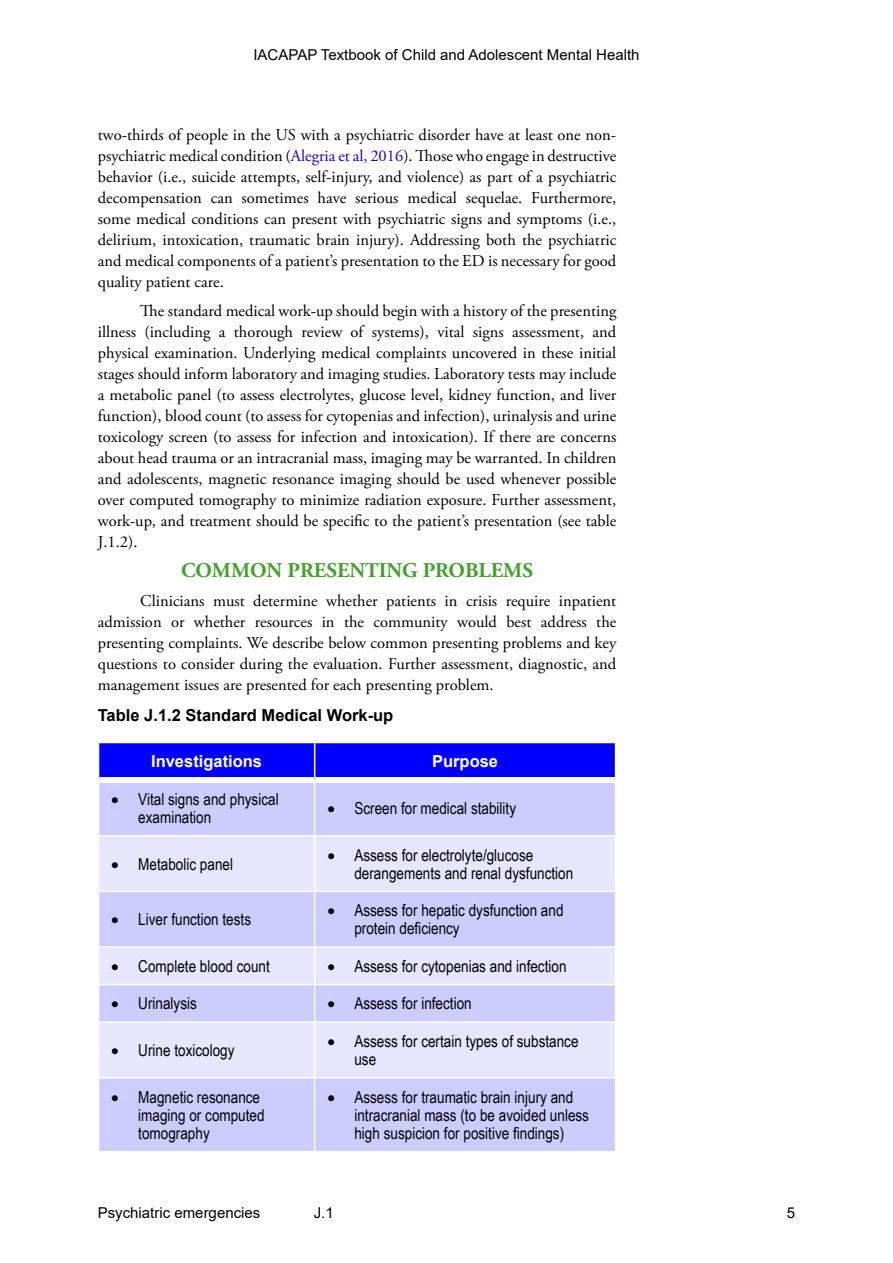
<style>
.page{position:relative;width:893px;height:1263px;background:#fff}
.page>*{position:absolute;margin:0;border:0;box-sizing:border-box;transform-origin:0 0}
.Heading_1{font:700 21px "Adobe Garamond Pro";color:#44a12b}
.Book_style_1{font:16.5px/21px "Adobe Garamond Pro";color:#000;text-align:justify}
.t1{font:16.5px/18.1px "Arial Narrow";color:#000}
.t2{font:700 16.5px "Arial";color:#000}
.t3{font:700 16.5px "Arial";color:#fff}
.t4{font:15px "Arial";color:#000}
.s1{color:#1700cb}
</style>
<div class="page">
<div style="left:99px;top:743px;width:516px;height:34px;background:#00f"></div>
<div style="left:99px;top:783px;width:516px;height:368px;background:#ccf"></div>
<svg style="left:99px;top:836px;width:516px;height:241px;background:#dcdcff"></svg>
<hr style="left:314px;top:783px;width:1px;height:52px;background:#fff">
<hr style="left:98px;top:835px;width:217px;height:1px;background:#fff">
<hr style="left:315px;top:835px;width:301px;height:1px;background:#fff">
<hr style="left:314px;top:836px;width:1px;height:55px;background:#fff">
<hr style="left:98px;top:891px;width:217px;height:1px;background:#fff">
<hr style="left:315px;top:891px;width:301px;height:1px;background:#fff">
<hr style="left:314px;top:892px;width:1px;height:54px;background:#fff">
<hr style="left:98px;top:946px;width:217px;height:2px;background:#fff">
<hr style="left:315px;top:946px;width:301px;height:2px;background:#fff">
<hr style="left:314px;top:948px;width:1px;height:36px;background:#fff">
<hr style="left:98px;top:984px;width:217px;height:1px;background:#fff">
<hr style="left:315px;top:984px;width:301px;height:1px;background:#fff">
<hr style="left:314px;top:985px;width:1px;height:36px;background:#fff">
<hr style="left:98px;top:1021px;width:217px;height:2px;background:#fff">
<hr style="left:315px;top:1021px;width:301px;height:2px;background:#fff">
<hr style="left:314px;top:1023px;width:1px;height:54px;background:#fff">
<hr style="left:98px;top:1077px;width:217px;height:1px;background:#fff">
<hr style="left:315px;top:1077px;width:301px;height:1px;background:#fff">
<hr style="left:314px;top:1078px;width:1px;height:73px;background:#fff">
<hr style="left:314px;top:743px;width:1px;height:34px;background:#fff">
<p class="t4" style="left:253px;top:45px;width:388px">IACAPAP Textbook of Child and Adolescent Mental Health</p>
<p class="Book_style_1" style="left:98px;top:124px;width:520px">two-thirds of people in the US with a psychiatric disorder have at least one non&shy;psychiatric medical condition (<span class="s1">Alegria et al, 2016</span>). Those who engage in destructive behavior (i.e., suicide attempts, self-injury, and violence) as part of a psychiatric decompensation can sometimes have serious medical sequelae. Furthermore, some medical conditions can present with psychiatric signs and symptoms (i.e., delirium, intoxication, traumatic brain injury). Addressing both the psychiatric and medical components of a patient’s presentation to the ED is necessary for good quality patient care.</p>
<p class="Book_style_1" style="left:98px;top:301px;width:520px;text-indent:43px">The standard medical work-up should begin with a history of the presenting illness (including a thorough review of systems), vital signs assessment, and physical examination. Underlying medical complaints uncovered in these initial stages should inform laboratory and imaging studies. Laboratory tests may include a metabolic panel (to assess electrolytes, glucose level, kidney function, and liver function), blood count (to assess for cytopenias and infection), urinalysis and urine toxicology screen (to assess for infection and intoxication). If there are concerns about head trauma or an intracranial mass, imaging may be warranted. In children and adolescents, magnetic resonance imaging should be used whenever possible over computed tomography to minimize radiation exposure. Further assessment, work-up, and treatment should be specific to the patient’s presentation (see table J.1.2).</p>
<p class="Heading_1" style="left:181px;top:558px;width:353px">COMMON PRESENTING PROBLEMS</p>
<p class="Book_style_1" style="left:98px;top:591px;width:520px;text-indent:43px">Clinicians must determine whether patients in crisis require inpatient admission or whether resources in the community would best address the presenting complaints. We describe below common presenting problems and key questions to consider during the evaluation. Further assessment, diagnostic, and management issues are presented for each presenting problem.</p>
<p class="t2" style="left:98px;top:703px;width:297px">Table J.1.2 Standard Medical Work-up</p>
<p class="t3" style="left:151px;top:750px;width:112px">Investigations</p>
<p class="t3" style="left:432px;top:750px;width:68px">Purpose</p>
<p class="t1" style="left:138px;top:789px;width:142px;text-indent:-27px">• Vital signs and physical examination</p>
<p class="t1" style="left:327px;top:798px;width:190px">• Screen for medical stability</p>
<p class="t1" style="left:111px;top:854px;width:123px">• Metabolic panel</p>
<p class="t1" style="left:354px;top:845px;width:220px;text-indent:-27px">• Assess for electrolyte/glucose derangements and renal dysfunction</p>
<p class="t1" style="left:111px;top:910px;width:141px">• Liver function tests</p>
<p class="t1" style="left:354px;top:901px;width:211px;text-indent:-27px">• Assess for hepatic dysfunction and protein deficiency</p>
<p class="t1" style="left:111px;top:956px;width:160px">• Complete blood count</p>
<p class="t1" style="left:327px;top:956px;width:241px">• Assess for cytopenias and infection</p>
<p class="t1" style="left:111px;top:994px;width:87px">• Urinalysis</p>
<p class="t1" style="left:327px;top:994px;width:146px">• Assess for infection</p>
<p class="t1" style="left:111px;top:1040px;width:125px">• Urine toxicology</p>
<p class="t1" style="left:354px;top:1031px;width:226px;text-indent:-27px">• Assess for certain types of substance use</p>
<p class="t1" style="left:138px;top:1087px;width:128px;text-indent:-27px">• Magnetic resonance imaging or computed tomography</p>
<p class="t1" style="left:354px;top:1087px;width:236px;text-indent:-27px">• Assess for traumatic brain injury and intracranial mass (to be avoided unless high suspicion for positive findings)</p>
<p class="t4" style="left:98px;top:1202px;width:164px">Psychiatric emergencies</p>
<p class="t4" style="left:314px;top:1202px;width:22px">J.1</p>
<p class="t4" style="left:787px;top:1202px;width:10px">5</p>
</div>
